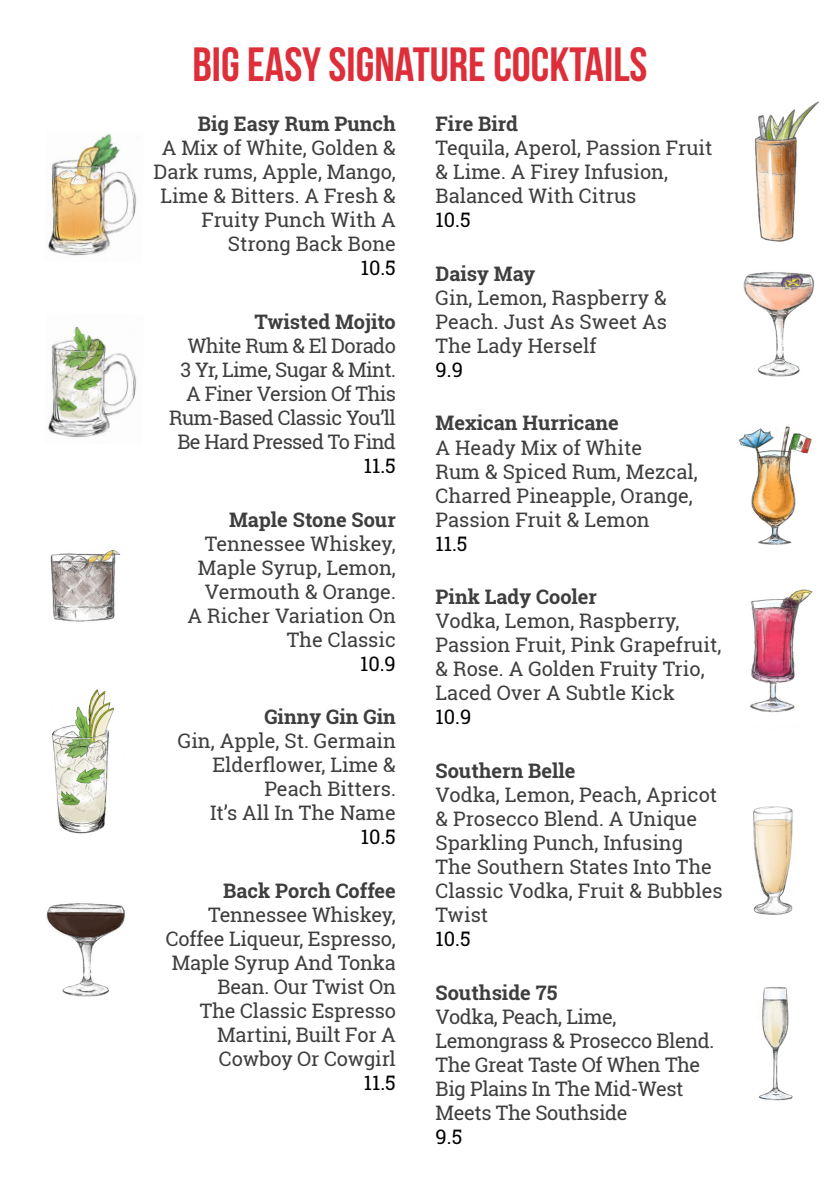
<style>
.page{position:relative;width:840px;height:1191px;background:#fff}
.page>*{position:absolute;margin:0;border:0;box-sizing:border-box;transform-origin:0 0}
.t1{font:700 48px "Bebas Neue";color:#dd2e39}
.t2{font:20px/24px "Roboto Slab";color:#3e3e3f}
.t3{font:20px/24px "Roboto Slab";letter-spacing:-.02em;color:#3e3e3f}
.t4{font:20px/24px "Roboto Slab";letter-spacing:-.03em;color:#3e3e3f;text-align:right}
.t5{font:700 20px "Roboto Slab";color:#3e3e3f}
.t6{font:20px "Roboto Slab";color:#000}
.s1{font-weight:700}
</style>
<div class="page">
<img style="left:754px;top:101px;width:66px;height:141px">
<img style="left:738px;top:426px;width:74px;height:119px">
<img style="left:749px;top:589px;width:63px;height:124px">
<img style="left:743px;top:272px;width:71px;height:105px">
<img style="left:50px;top:550px;width:71px;height:72px">
<img style="left:759px;top:987px;width:34px;height:114px">
<img style="left:52px;top:689px;width:63px;height:145px">
<img style="left:48px;top:133px;width:89px;height:123px">
<img style="left:46px;top:903px;width:79px;height:94px">
<img style="left:753px;top:806px;width:40px;height:109px">
<img style="left:48px;top:326px;width:89px;height:112px">
<p class="t1" style="left:192px;top:38px;width:456px">BIG EASY SIGNATURE COCKTAILS</p>
<p class="t5" style="left:198px;top:110px;width:199px">Big Easy Rum Punch</p>
<p class="t2" style="left:153px;top:136px;width:244px;text-align:right">A Mix of White, Golden &amp;<br>Dark rums, Apple, Mango,<br>Lime &amp; Bitters. A Fresh &amp;<br>Fruity Punch With A<br>Strong Back Bone</p>
<p class="t6" style="left:360px;top:254px;width:37px">10.5</p>
<p class="t5" style="left:254px;top:308px;width:143px">Twisted Mojito</p>
<p class="t4" style="left:169px;top:333px;width:228px">White Rum &amp; El Dorado<br>3 Yr, Lime, Sugar &amp; Mint.<br>A Finer Version Of This<br>Rum-Based Classic You’ll<br>Be Hard Pressed To Find</p>
<p class="t6" style="left:364px;top:452px;width:33px">11.5</p>
<p class="t2" style="left:187px;top:507px;width:210px;text-align:right"><span class="s1">Maple Stone Sour<br></span>Tennessee Whiskey,<br>Maple Syrup, Lemon,<br>Vermouth &amp; Orange.<br>A Richer Variation On<br>The Classic</p>
<p class="t6" style="left:360px;top:649px;width:37px">10.9</p>
<p class="t5" style="left:264px;top:703px;width:133px">Ginny Gin Gin</p>
<p class="t2" style="left:178px;top:729px;width:219px;text-align:right">Gin, Apple, St. Germain<br>Elderflower, Lime &amp;<br>Peach Bitters.<br>It’s All In The Name</p>
<p class="t6" style="left:360px;top:823px;width:37px">10.5</p>
<p class="t5" style="left:223px;top:877px;width:174px">Back Porch Coffee</p>
<p class="t2" style="left:166px;top:902px;width:231px;text-align:right">Tennessee Whiskey,<br>Coffee Liqueur, Espresso,<br>Maple Syrup And Tonka<br>Bean. Our Twist On<br>The Classic Espresso<br>Martini, Built For A<br>Cowboy Or Cowgirl</p>
<p class="t6" style="left:364px;top:1069px;width:33px">11.5</p>
<p class="t5" style="left:435px;top:110px;width:84px">Fire Bird</p>
<p class="t2" style="left:435px;top:136px;width:278px">Tequila, Aperol, Passion Fruit &amp; Lime. A Firey Infusion,<br>Balanced With Citrus</p>
<p class="t6" style="left:435px;top:206px;width:37px">10.5</p>
<p class="t2" style="left:435px;top:261px;width:233px"><span class="s1">Daisy May<br></span>Gin, Lemon, Raspberry &amp;<br>Peach. Just As Sweet As<br>The Lady Herself</p>
<p class="t6" style="left:435px;top:356px;width:29px">9.9</p>
<p class="t5" style="left:435px;top:409px;width:184px">Mexican Hurricane</p>
<p class="t2" style="left:435px;top:435px;width:263px">A Heady Mix of White<br>Rum &amp; Spiced Rum, Mezcal,<br>Charred Pineapple, Orange,<br>Passion Fruit &amp; Lemon</p>
<p class="t6" style="left:435px;top:529px;width:33px">11.5</p>
<p class="t5" style="left:435px;top:583px;width:163px">Pink Lady Cooler</p>
<p class="t2" style="left:435px;top:609px;width:287px">Vodka, Lemon, Raspberry,<br>Passion Fruit, Pink Grapefruit, &amp; Rose. A Golden Fruity Trio,<br>Laced Over A Subtle Kick</p>
<p class="t6" style="left:435px;top:703px;width:37px">10.9</p>
<p class="t2" style="left:435px;top:758px;width:288px"><span class="s1">Southern Belle<br></span>Vodka, Lemon, Peach, Apricot &amp; Prosecco Blend. A Unique<br>Sparkling Punch, Infusing<br>The Southern States Into The<br>Classic Vodka, Fruit &amp; Bubbles<br>Twist</p>
<p class="t6" style="left:435px;top:925px;width:37px">10.5</p>
<p class="t3" style="left:435px;top:980px;width:280px"><span class="s1">Southside 75<br></span>Vodka, Peach, Lime,<br>Lemongrass &amp; Prosecco Blend.<br>The Great Taste Of When The<br>Big Plains In The Mid-West<br>Meets The Southside</p>
<p class="t6" style="left:435px;top:1122px;width:28px">9.5</p>
</div>
